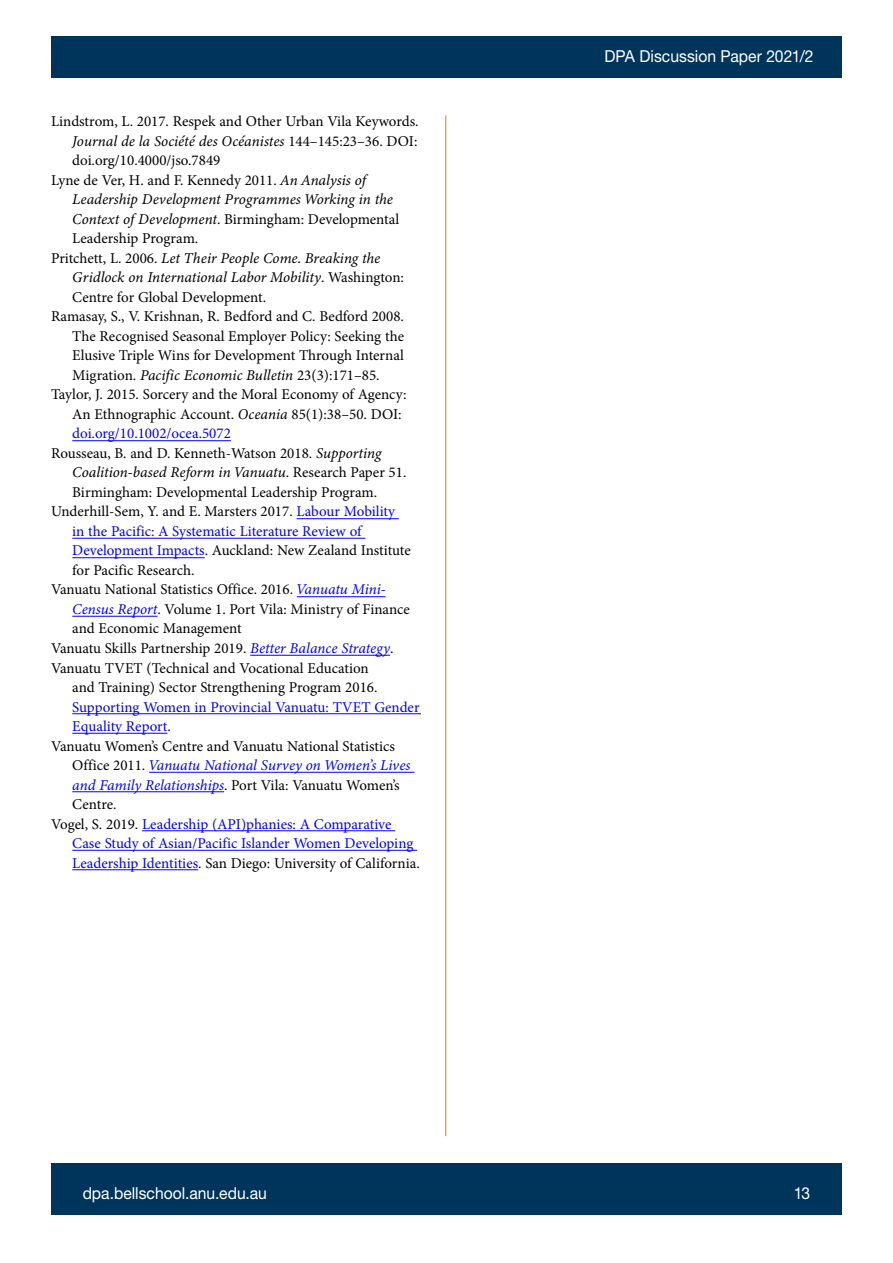
<style>
.page{position:relative;width:893px;height:1263px;background:#fff}
.page>*{position:absolute;margin:0;border:0;box-sizing:border-box;transform-origin:0 0}
.t1{font:16.5px "Helvetica Neue LT Std";color:#fff;scale:.95 1}
.References{font:15px/19.5px "Minion Pro";color:#000}
.References-2{font:italic 15px/19.5px "Minion Variable Concept";color:#000}
.References-3{font:15px/19.5px "Minion Pro";color:#00f}
.s1{font-family:"Minion Variable Concept";font-style:italic}
.s2{font-family:"Minion Pro";font-style:normal}
.s3{color:#00f}
.s4{font-family:"Minion Variable Concept";font-style:italic;color:#00f}
.s5{color:#000}
</style>
<div class="page">
<div style="left:51px;top:1164px;width:791px;height:51px;background:#00355b"></div>
<hr style="left:445px;top:116px;width:1px;height:1020px;background:#f47e2c">
<div style="left:51px;top:36px;width:791px;height:42px;background:#00355b"></div>
<hr style="left:72px;top:440px;width:159px;height:1px;background:#00f">
<hr style="left:297px;top:518px;width:102px;height:1px;background:#00f">
<hr style="left:72px;top:538px;width:293px;height:1px;background:#00f">
<hr style="left:72px;top:557px;width:133px;height:1px;background:#00f">
<hr style="left:297px;top:596px;width:89px;height:1px;background:#00f">
<hr style="left:72px;top:616px;width:85px;height:1px;background:#00f">
<hr style="left:250px;top:655px;width:140px;height:1px;background:#00f">
<hr style="left:72px;top:713px;width:349px;height:1px;background:#00f">
<hr style="left:72px;top:733px;width:95px;height:1px;background:#00f">
<hr style="left:149px;top:772px;width:265px;height:1px;background:#00f">
<hr style="left:72px;top:791px;width:152px;height:1px;background:#00f">
<hr style="left:142px;top:830px;width:253px;height:1px;background:#00f">
<hr style="left:72px;top:850px;width:345px;height:1px;background:#00f">
<hr style="left:72px;top:869px;width:126px;height:1px;background:#00f">
<p class="References" style="left:72px;top:112px;width:348px;text-align:justify;text-indent:-21px">Lindstrom, L. 2017. Respek and Other Urban Vila Keywords.<br><span class="s1">Journal de la Société des Océanistes</span> 144–145:23–36. DOI: doi.org/10.4000/jso.7849</p>
<p class="References-2" style="left:72px;top:170px;width:329px;text-indent:-21px"><span class="s2">Lyne de Ver, H. and F. Kennedy 2011.</span> An Analysis of Leadership Development Programmes Working in the Context of Development<span class="s2">. Birmingham: Developmental Leadership Program.</span></p>
<p class="References-2" style="left:72px;top:248px;width:333px;text-indent:-21px"><span class="s2">Pritchett, L. 2006.</span> Let Their People Come. Breaking the<br>Gridlock on International Labor Mobility<span class="s2">. Washington:<br>Centre for Global Development.</span></p>
<p class="References" style="left:72px;top:307px;width:333px;text-align:justify;text-indent:-21px">Ramasay, S., V. Krishnan, R. Bedford and C. Bedford 2008.<br>The Recognised Seasonal Employer Policy: Seeking the Elusive Triple Wins for Development Through Internal Migration. <span class="s1">Pacific Economic Bulletin</span> 23(3):171–85.</p>
<p class="References" style="left:72px;top:385px;width:336px;text-indent:-21px">Taylor, J. 2015. Sorcery and the Moral Economy of Agency:<br>An Ethnographic Account. <span class="s1">Oceania</span> 85(1):38–50. DOI: <span class="s3">doi.org/10.1002/ocea.5072</span></p>
<p class="References" style="left:72px;top:443px;width:336px;text-indent:-21px">Rousseau, B. and D. Kenneth-Watson 2018. <span class="s1">Supporting<br>Coalition-based Reform in Vanuatu</span>. Research Paper 51.<br>Birmingham: Developmental Leadership Program.</p>
<p class="References" style="left:72px;top:502px;width:340px;text-indent:-21px">Underhill-Sem, Y. and E. Marsters 2017. <span class="s3">Labour Mobility in the Pacific: A Systematic Literature Review of Development Impacts</span>. Auckland: New Zealand Institute for Pacific Research.</p>
<p class="References" style="left:72px;top:580px;width:339px;text-indent:-21px">Vanuatu National Statistics Office. 2016. <span class="s4">Vanuatu Mini-<br>Census Report</span>. Volume 1. Port Vila: Ministry of Finance and Economic Management</p>
<p class="References" style="left:51px;top:638px;width:344px">Vanuatu Skills Partnership 2019. <span class="s4">Better Balance Strategy</span>.</p>
<p class="References" style="left:72px;top:658px;width:349px;text-indent:-21px">Vanuatu TVET (Technical and Vocational Education<br>and Training) Sector Strengthening Program 2016.<br><span class="s3">Supporting Women in Provincial Vanuatu: TVET Gender Equality Report</span>.</p>
<p class="References" style="left:72px;top:736px;width:340px;text-indent:-21px">Vanuatu Women’s Centre and Vanuatu National Statistics Office 2011. <span class="s4">Vanuatu National Survey on Women’s Lives and Family Relationships</span>. Port Vila: Vanuatu Women’s Centre.</p>
<p class="References-3" style="left:72px;top:814px;width:349px;text-indent:-21px"><span class="s5">Vogel, S. 2019.</span> Leadership (API)phanies: A Comparative<br>Case Study of Asian/Pacific Islander Women Developing<br>Leadership Identities<span class="s5">. San Diego: University of California.</span></p>
<p class="t1" style="left:604px;top:47px;width:222px">DPA Discussion Paper 2021/2</p>
<p class="t1" style="left:83px;top:1183px;width:195px">dpa.bellschool.anu.edu.au</p>
<p class="t1" style="left:794px;top:1183px;width:19px">13</p>
</div>
